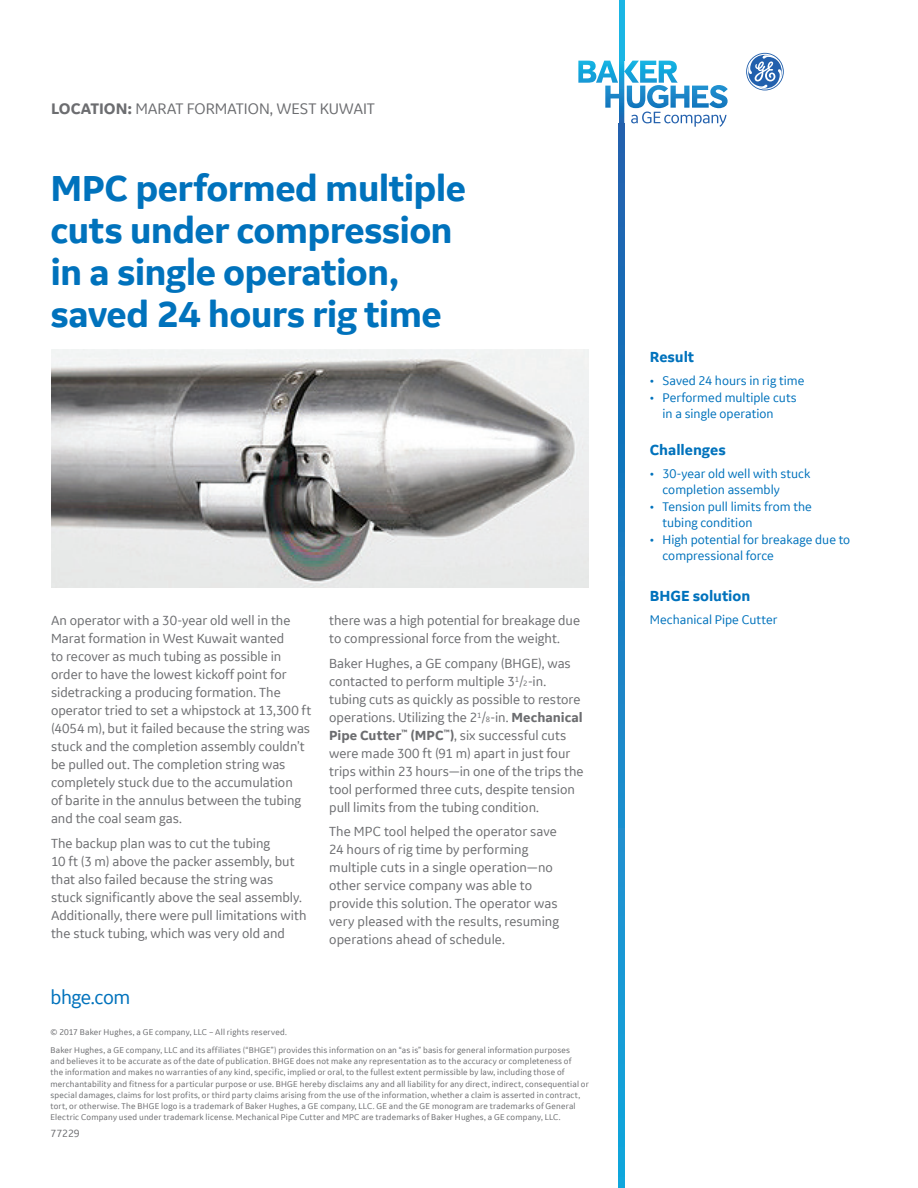
<style>
.page{position:relative;width:918px;height:1188px;background:#fff}
.page>*{position:absolute;margin:0;border:0;box-sizing:border-box;transform-origin:0 0}
.t1{font:700 39px/42px "GE Inspira Sans";letter-spacing:-.02em;color:#0072bc}
.t2{font:21px "GE Inspira Sans";letter-spacing:-.025em;color:#0072bc}
.t3{font:16.5px "GE Inspira Sans";letter-spacing:-.01em;color:#6c6d70}
.t4{font:700 15.75px "GE Inspira Sans";letter-spacing:-.005em;color:#0072bc}
.t5{font:14.25px/18px "GE Inspira Sans";color:#6c6d70}
.t6{font:13.5px/16.5px "GE Inspira Sans";color:#0072bc}
.t7{font:11.25px "GE Inspira Sans";color:#6c6d70}
.t8{font:9px/11.2px "GE Inspira Sans";letter-spacing:.02em;color:#6c6d70}
.s1{font-weight:700}
.s2{font-size:8.25px}
</style>
<div class="page">
<img style="left:51px;top:350px;width:538px;height:237px">
<svg style="left:578px;top:53px;width:206px;height:74px"></svg>
<div style="left:619px;top:0;width:5px;height:61px;background:#1ab5e4"></div>
<svg style="left:619px;top:123px;width:5px;height:1065px;background:#1782c5"></svg>
<p class="t3" style="left:51px;top:98px;width:325px"><span class="s1">LOCATION:</span> MARAT FORMATION, WEST KUWAIT</p>
<h1 class="t1" style="left:51px;top:166px;width:417px">MPC performed multiple cuts under compression in a single operation, saved 24 hours rig time</h1>
<p class="t4" style="left:650px;top:348px;width:46px">Result</p>
<p class="t6" style="left:650px;top:372px;width:156px">• Saved 24 hours in rig time</p>
<p class="t6" style="left:663px;top:389px;width:136px;text-indent:-13px">• Performed multiple cuts in a single operation</p>
<p class="t4" style="left:650px;top:440px;width:78px">Challenges</p>
<p class="t6" style="left:663px;top:465px;width:149px;text-indent:-13px">• 30-year old well with stuck completion assembly</p>
<p class="t6" style="left:663px;top:498px;width:151px;text-indent:-13px">• Tension pull limits from the tubing condition</p>
<p class="t6" style="left:663px;top:531px;width:189px;text-indent:-13px">• High potential for breakage due to compressional force</p>
<p class="t4" style="left:650px;top:586px;width:102px">BHGE solution</p>
<p class="t5" style="left:51px;top:611px;width:241px">An operator with a 30-year old well in the</p>
<p class="t6" style="left:650px;top:611px;width:129px">Mechanical Pipe Cutter</p>
<p class="t5" style="left:51px;top:629px;width:262px">Marat formation in West Kuwait wanted<br>to recover as much tubing as possible in order to have the lowest kickoff point for sidetracking a producing formation. The operator tried to set a whipstock at 13,300 ft (4054 m), but it failed because the string was stuck and the completion assembly couldn’t be pulled out. The completion string was completely stuck due to the accumulation<br>of barite in the annulus between the tubing and the coal seam gas.</p>
<p class="t5" style="left:51px;top:834px;width:257px">The backup plan was to cut the tubing<br>10 ft (3 m) above the packer assembly, but that also failed because the string was stuck significantly above the seal assembly.<br>Additionally, there were pull limitations with the stuck tubing, which was very old and</p>
<p class="t5" style="left:329px;top:611px;width:252px">there was a high potential for breakage due to compressional force from the weight.</p>
<p class="t5" style="left:329px;top:654px;width:256px">Baker Hughes, a GE company (BHGE), was contacted to perform multiple 3<sup>1</sup>/<span class="s2">2</span>-in. tubing cuts as quickly as possible to restore operations. Utilizing the 2<sup>1</sup>/<span class="s2">8</span>-in. <span class="s1">Mechanical Pipe Cutter</span><sup>™</sup> <span class="s1">(MPC</span><sup>™</sup><span class="s1">)</span>, six successful cuts were made 300 ft (91 m) apart in just four trips within 23 hours—in one of the trips the tool performed three cuts, despite tension pull limits from the tubing condition.</p>
<p class="t5" style="left:329px;top:822px;width:231px">The MPC tool helped the operator save 24 hours of rig time by performing multiple cuts in a single operation—no other service company was able to provide this solution. The operator was very pleased with the results, resuming operations ahead of schedule.</p>
<h2 class="t2" style="left:51px;top:985px;width:81px">bhge.com</h2>
<p class="t8" style="left:51px;top:1023px;width:521px;line-height:17.7px">© 2017 Baker Hughes, a GE company, LLC – All rights reserved.<br>Baker Hughes, a GE company, LLC and its affiliates (“BHGE”) provides this information on an “as is” basis for general information purposes</p>
<p class="t8" style="left:51px;top:1055px;width:540px">and believes it to be accurate as of the date of publication. BHGE does not make any representation as to the accuracy or completeness of<br>the information and makes no warranties of any kind, specific, implied or oral, to the fullest extent permissible by law, including those of merchantability and fitness for a particular purpose or use. BHGE hereby disclaims any and all liability for any direct, indirect, consequential or special damages, claims for lost profits, or third party claims arising from the use of the information, whether a claim is asserted in contract, tort, or otherwise. The BHGE logo is a trademark of Baker Hughes, a GE company, LLC. GE and the GE monogram are trademarks of General Electric Company used under trademark license. Mechanical Pipe Cutter and MPC are trademarks of Baker Hughes, a GE company, LLC.</p>
<p class="t7" style="left:51px;top:1126px;width:31px">77229</p>
</div>
